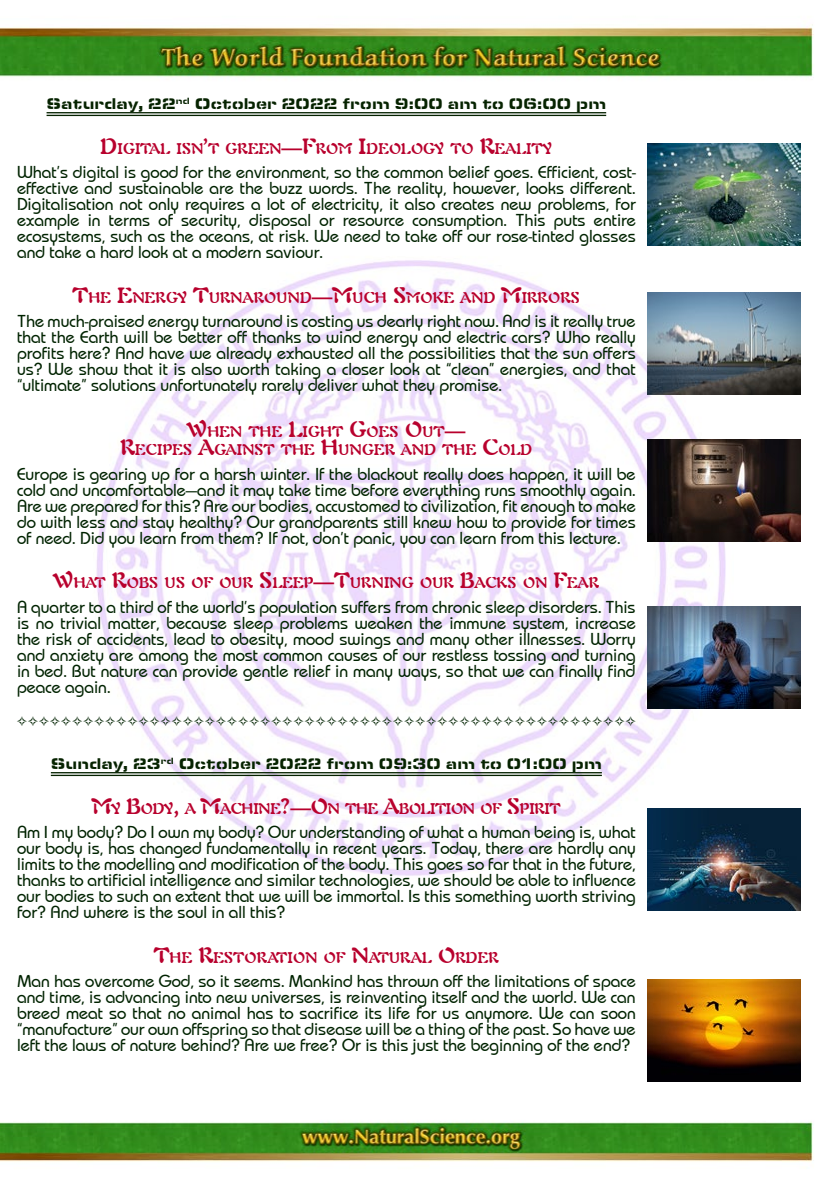
<style>
.page{position:relative;width:840px;height:1191px;background:#fff}
.page>*{position:absolute;margin:0;border:0;box-sizing:border-box;transform-origin:0 0}
.t1{font:18px/16px "Bauhaus";color:#002300;text-align:justify}
.t2{font:16px "Eurostile Ste D Blac Exte";letter-spacing:.01em;color:#062300;scale:.94 1}
.t3{font:700 15.4px/18px "Freeform 721 BT";letter-spacing:.015em;color:#b8012d;text-align:center;scale:.94 1}
.t4{font:700 15.4px "Freeform 721 BT";letter-spacing:-.015em;color:#b8012d;scale:.94 1}
.s1{font-size:22px}
</style>
<div class="page">
<img style="left:0;top:24px;width:814px;height:1138px">
<img style="left:646px;top:808px;width:153px;height:102px">
<img style="left:646px;top:439px;width:153px;height:102px">
<img style="left:646px;top:607px;width:153px;height:102px">
<img style="left:646px;top:292px;width:153px;height:102px">
<img style="left:646px;top:143px;width:153px;height:102px">
<img style="left:646px;top:979px;width:153px;height:102px">
<hr style="left:47px;top:112px;width:559px;height:1px;background:#062300">
<hr style="left:47px;top:115px;width:559px;height:1px;background:#062300">
<hr style="left:51px;top:772px;width:550px;height:1px;background:#062300">
<hr style="left:51px;top:774px;width:550px;height:2px;background:#062300">
<svg style="left:17px;top:716px;width:618px;height:10px"></svg>
<p class="t2" style="left:46px;top:95px;width:596px">Saturday, 22<sup>nd</sup> October 2022 from 9:00 am to 06:00 pm</p>
<p class="t3" style="left:100px;top:139px;width:55px"><span class="s1">D</span>IGITAL</p>
<p class="t3" style="left:176px;top:139px;width:239px">ISN<span class="s1">’</span>T GREEN<span class="s1">—F</span>ROM <span class="s1">I</span>DEOLO</p>
<p class="t3" style="left:423px;top:139px;width:138px">GY TO <span class="s1">R</span>EALITY</p>
<p class="t1" style="left:17px;top:164px;width:620px">What’s digital is good for the environment, so the common belief goes. Efficient, cost&shy;effective and sustainable are the buzz words. The reality, however, looks different.<br>Digitalisation not only requires a lot of electricity, it also creates new problems, for example in terms of security, disposal or resource consumption. This puts entire ecosystems, such as the oceans, at risk. We need to take off our rose-tinted glasses and take a hard look at a modern saviour.</p>
<p class="t3" style="left:73px;top:288px;width:540px"><span class="s1">T</span>HE <span class="s1">E</span>NERGY <span class="s1">T</span>URNAROUND<span class="s1">—M</span>UCH <span class="s1">S</span>MOKE AND <span class="s1">M</span>IRRORS</p>
<p class="t1" style="left:17px;top:313px;width:620px">The much-praised energy turnaround is costing us dearly right now. And is it really true that the Earth will be better off thanks to wind energy and electric cars? Who really profits here? And have we already exhausted all the possibilities that the sun offers us? We show that it is also worth taking a closer look at “clean” energies, and that “ultimate” solutions unfortunately rarely deliver what they promise.</p>
<p class="t3" style="left:120px;top:423px;width:439px"><span class="s1">W</span>HEN THE <span class="s1">L</span>IGHT <span class="s1">G</span>OES <span class="s1">O</span>UT<span class="s1">—<br>R</span>ECIPES <span class="s1">A</span>GAINST THE <span class="s1">H</span>UNGER AND THE <span class="s1">C</span>OLD</p>
<p class="t1" style="left:17px;top:466px;width:620px">Europe is gearing up for a harsh winter. If the blackout really does happen, it will be cold and uncomfortable—and it may take time before everything runs smoothly again.<br>Are we prepared for this? Are our bodies, accustomed to civilization, fit enough to make do with less and stay healthy? Our grandparents still knew how to provide for times of need. Did you learn from them? If not, don’t panic, you can learn from this lecture.</p>
<p class="t3" style="left:54px;top:574px;width:581px"><span class="s1">W</span>HAT <span class="s1">R</span>OBS US OF OUR <span class="s1">S</span>LEEP<span class="s1">—T</span>URNING OUR <span class="s1">B</span>ACKS ON <span class="s1">F</span>EAR</p>
<p class="t1" style="left:17px;top:599px;width:620px">A quarter to a third of the world’s population suffers from chronic sleep disorders. This is no trivial matter, because sleep problems weaken the immune system, increase the risk of accidents, lead to obesity, mood swings and many other illnesses. Worry and anxiety are among the most common causes of our restless tossing and turning in bed. But nature can provide gentle relief in many ways, so that we can finally find peace again.</p>
<p class="t2" style="left:51px;top:754px;width:587px">Sunday, 23<sup>rd</sup> October 2022 from 09:30 am to 01:00 pm</p>
<p class="t3" style="left:92px;top:799px;width:339px"><span class="s1">M</span>Y <span class="s1">B</span>ODY<span class="s1">,</span> A <span class="s1">M</span>ACHINE<span class="s1">?—O</span>N THE <span class="s1">A</span>BOL</p>
<p class="t4" style="left:430px;top:799px;width:140px">ITION OF <span class="s1">S</span>PIRIT</p>
<p class="t1" style="left:17px;top:824px;width:620px">Am I my body? Do I own my body? Our understanding of what a human being is, what our body is, has changed fundamentally in recent years. Today, there are hardly any limits to the modelling and modification of the body. This goes so far that in the future, thanks to artificial intelligence and similar technologies, we should be able to influence our bodies to such an extent that we will be immortal. Is this something worth striving for? And where is the soul in all this?</p>
<p class="t3" style="left:154px;top:948px;width:368px"><span class="s1">T</span>HE <span class="s1">R</span>ESTORATION OF <span class="s1">N</span>ATURAL <span class="s1">O</span>RDER</p>
<p class="t1" style="left:17px;top:973px;width:620px">Man has overcome God, so it seems. Mankind has thrown off the limitations of space and time, is advancing into new universes, is reinventing itself and the world. We can breed meat so that no animal has to sacrifice its life for us anymore. We can soon “manufacture” our own offspring so that disease will be a thing of the past. So have we left the laws of nature behind? Are we free? Or is this just the beginning of the end?</p>
</div>
